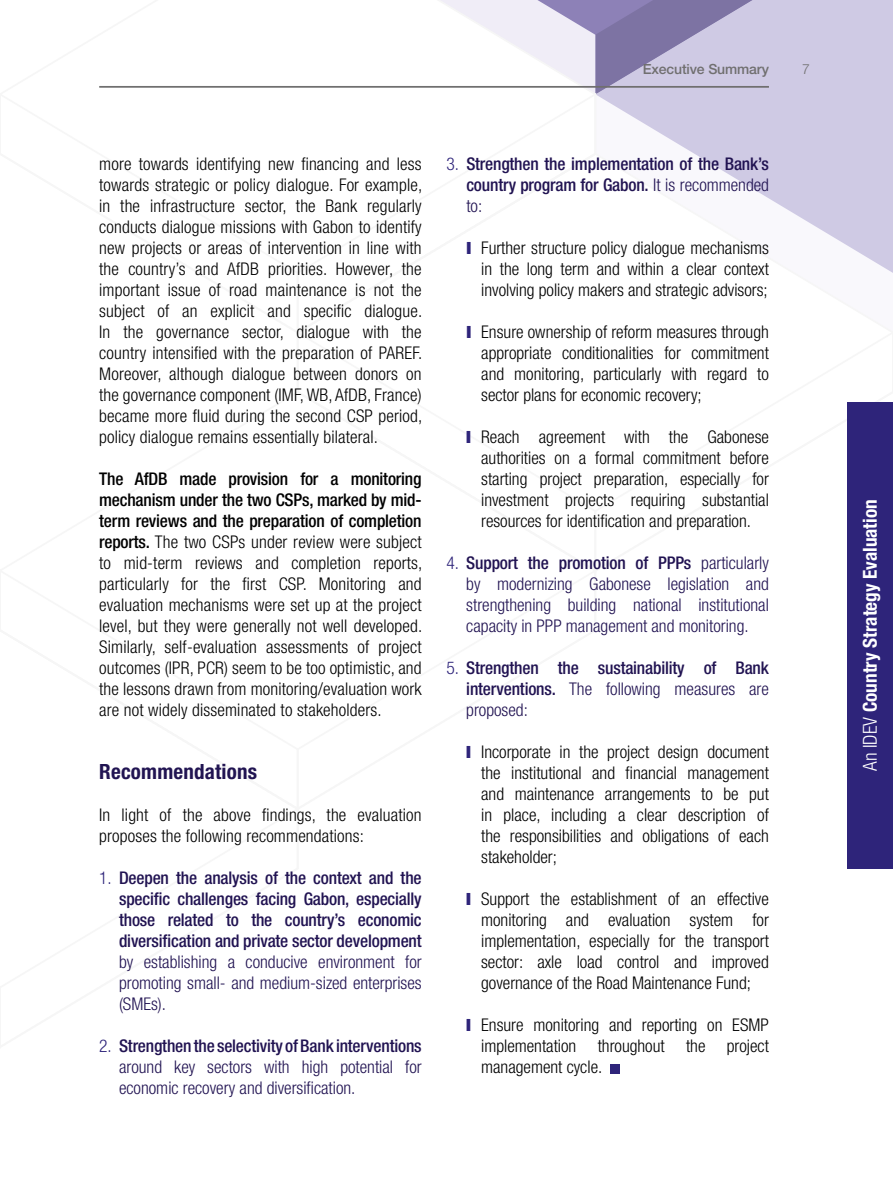
<style>
.page{position:relative;width:893px;height:1191px;background:#fff}
.page>*{position:absolute;margin:0;border:0;box-sizing:border-box;transform-origin:0 0}
.t1{font:700 condensed 21px "Helvetica Neue LT Std";letter-spacing:.01em;color:#211452}
.t2{font:700 condensed 19.25px "Helvetica Neue LT Std";color:#fff}
.t3{font:300 condensed 17.5px/21px "Helvetica Neue LT Std";color:#000;text-align:justify}
.t4{font:300 condensed 17.5px/21px "Helvetica Neue LT Std";color:#211352;text-align:justify}
.t5{font:500 condensed 17.5px/21px "Helvetica Neue LT Std";letter-spacing:-.01em;color:#211352;text-align:justify}
.t6{font:500 14px "Helvetica Neue LT Std";letter-spacing:-.01em;color:#706f6f}
.t7{font:300 14px "Helvetica Neue LT Std";color:#706f6f}
.s1{font-weight:500}
.s2{font-weight:300;color:#2e247a}
.s3{color:#2e247a}
.s4{font-weight:300}
</style>
<div class="page">
<div style="left:773px;top:0;width:120px;height:94px;background:#cfcae4"></div>
<svg style="left:598px;top:94px;width:295px;height:58px;fill:#cfcae4"></svg>
<svg style="left:597px;top:0;width:176px;height:94px;background:#aaa3c7"></svg>
<svg style="left:691px;top:152px;width:202px;height:121px"></svg>
<svg style="left:440px;top:0;width:157px;height:91px"></svg>
<hr style="left:99px;top:86px;width:670px;height:2px;background:#706f6f">
<div style="left:847px;top:402px;width:46px;height:466px;background:#2e247a"></div>
<div style="left:610px;top:1063px;width:10px;height:10px;background:#2e247a"></div>
<p class="t6" style="left:643px;top:61px;width:128px">Executive Summary</p>
<p class="t7" style="left:802px;top:61px;width:9px">7</p>
<p class="t3" style="left:99px;top:153px;width:325px">more towards identifying new financing and less towards strategic or policy dialogue. For example, in the infrastructure sector, the Bank regularly conducts dialogue missions with Gabon to identify new projects or areas of intervention in line with the country’s and AfDB priorities. However, the important issue of road maintenance is not the subject of an explicit and specific dialogue.<br>In the governance sector, dialogue with the country intensified with the preparation of PAREF.<br>Moreover, although dialogue between donors on the governance component (IMF, WB, AfDB, France) became more fluid during the second CSP period, policy dialogue remains essentially bilateral.</p>
<p class="t3" style="left:99px;top:468px;width:325px"><span class="s1">The AfDB made provision for a monitoring mechanism under the two CSPs, marked by mid&shy;term reviews and the preparation of completion reports.</span> The two CSPs under review were subject to mid-term reviews and completion reports, particularly for the first CSP. Monitoring and evaluation mechanisms were set up at the project level, but they were generally not well developed.<br>Similarly, self-evaluation assessments of project outcomes (IPR, PCR) seem to be too optimistic, and the lessons drawn from monitoring/evaluation work are not widely disseminated to stakeholders.</p>
<p class="t1" style="left:99px;top:759px;width:159px">Recommendations</p>
<p class="t3" style="left:99px;top:804px;width:324px">In light of the above findings, the evaluation proposes the following recommendations:</p>
<p class="t5" style="left:119px;top:867px;width:304px;text-indent:-20px"><span class="s2">1.</span> Deepen the analysis of the context and the specific challenges facing Gabon, especially those related to the country’s economic diversification and private sector development</p>
<p class="t4" style="left:119px;top:951px;width:304px">by establishing a conducive environment for promoting small- and medium-sized enterprises (SMEs).</p>
<p class="t4" style="left:119px;top:1035px;width:304px;text-indent:-20px"><span class="s3">2.</span> <span class="s1">Strengthen the selectivity of Bank interventions </span>around key sectors with high potential for economic recovery and diversification.</p>
<p class="t5" style="left:466px;top:153px;width:304px;text-indent:-20px"><span class="s2">3.</span> Strengthen the implementation of the Bank’s country program for Gabon. <span class="s4">It is recommended to:</span></p>
<p class="t3" style="left:481px;top:237px;width:289px;text-indent:-15px"><span class="s3">❙</span> Further structure policy dialogue mechanisms in the long term and within a clear context involving policy makers and strategic advisors;</p>
<p class="t3" style="left:481px;top:321px;width:289px;text-indent:-15px"><span class="s3">❙</span> Ensure ownership of reform measures through appropriate conditionalities for commitment and monitoring, particularly with regard to sector plans for economic recovery;</p>
<p class="t3" style="left:481px;top:426px;width:289px;text-indent:-15px"><span class="s3">❙</span> Reach agreement with the Gabonese authorities on a formal commitment before starting project preparation, especially for investment projects requiring substantial resources for identification and preparation.</p>
<p class="t4" style="left:466px;top:552px;width:304px;text-indent:-20px"><span class="s3">4.</span> <span class="s1">Support the promotion of PPPs</span> particularly by modernizing Gabonese legislation and strengthening building national institutional capacity in PPP management and monitoring.</p>
<p class="t5" style="left:466px;top:657px;width:304px;text-indent:-20px"><span class="s2">5.</span> Strengthen the sustainability of Bank interventions. <span class="s4">The following measures are proposed:</span></p>
<p class="t3" style="left:481px;top:741px;width:289px;text-indent:-15px"><span class="s3">❙</span> Incorporate in the project design document the institutional and financial management and maintenance arrangements to be put in place, including a clear description of the responsibilities and obligations of each stakeholder;</p>
<p class="t3" style="left:481px;top:888px;width:289px;text-indent:-15px"><span class="s3">❙</span> Support the establishment of an effective monitoring and evaluation system for implementation, especially for the transport sector: axle load control and improved governance of the Road Maintenance Fund;</p>
<p class="t3" style="left:481px;top:1014px;width:289px;text-indent:-15px"><span class="s3">❙</span> Ensure monitoring and reporting on ESMP implementation throughout the project management cycle.</p>
<p class="t2" style="left:858px;top:771px;width:273px;rotate:-90deg"><span class="s4">An IDEV</span> Country Strategy Evaluation</p>
</div>
